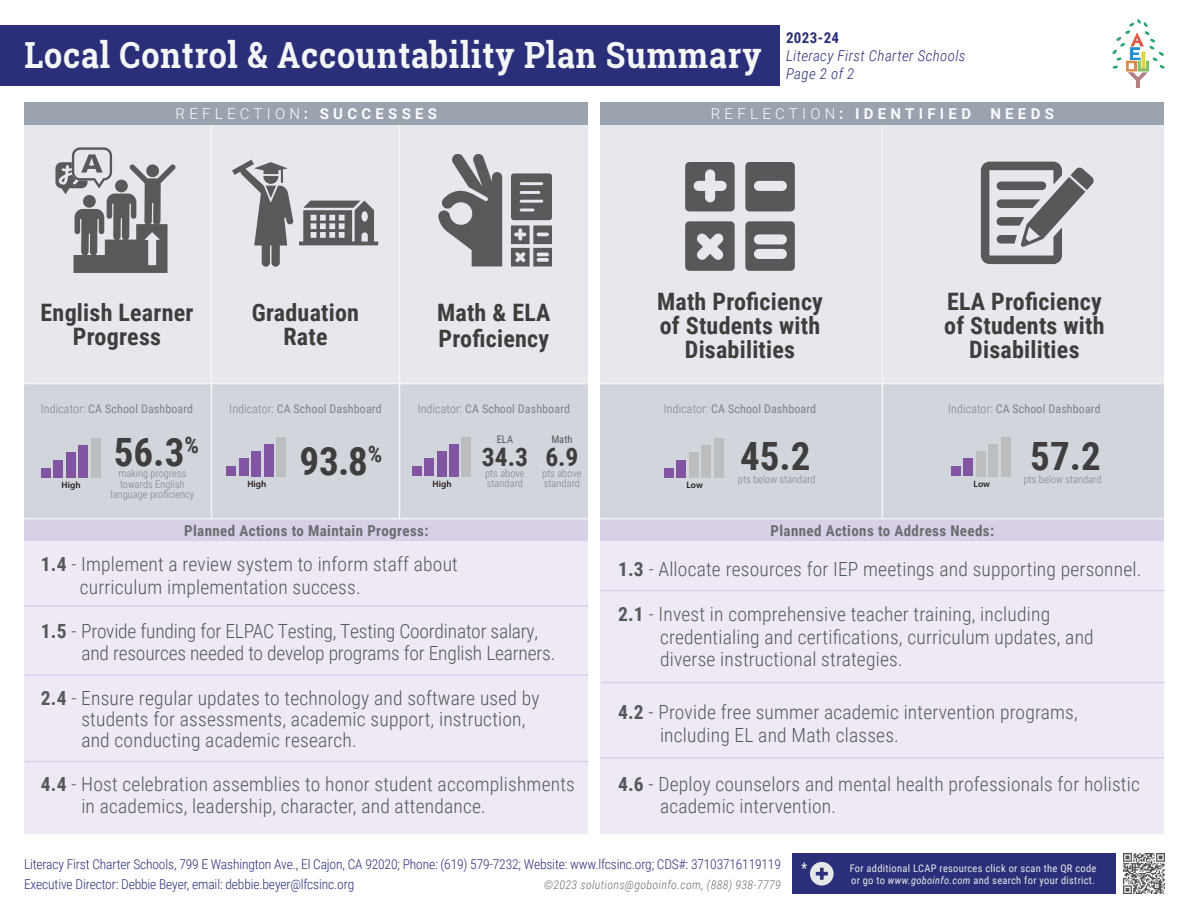
<style>
.page{position:relative;width:1188px;height:918px;background:#fff}
.page>*{position:absolute;margin:0;border:0;box-sizing:border-box;transform-origin:0 0}
.t1{font:700 39px "Roboto Condensed";color:#3e3e3f}
.t2{font:700 36px "Roboto Slab";letter-spacing:.025em;color:#f4f6f8;scale:.9 1}
.t3{font:700 25.5px "Roboto Condensed";color:#3e3e3f}
.t4{font:700 24px/24px "Roboto Condensed";letter-spacing:.01em;color:#3e3e3f;text-align:center}
.t5{font:300 19.5px/22.5px "Roboto Condensed";letter-spacing:.01em;color:#57585a}
.t6{font:300 19.5px/22.5px "Roboto Condensed";letter-spacing:-.01em;color:#57585a}
.t7{font:700 15px "Roboto Condensed";letter-spacing:.025em;color:#6c6d70}
.t8{font:italic 300 15px/18px "Roboto Condensed";letter-spacing:.025em;color:#2b2f79}
.t9{font:700 15px "Roboto";letter-spacing:.285em;color:#fafcfd}
.t10{font:300 15px "Roboto";letter-spacing:.285em;color:#fafcfd}
.t11{font:700 15px "Roboto Condensed";letter-spacing:.025em;color:#2b2f79}
.t12{font:300 13.5px/19.5px "Roboto Condensed";letter-spacing:-.01em;color:#2b2f79}
.t13{font:12px "Roboto Condensed";letter-spacing:.01em;color:#808285}
.t14{font:italic 300 12px "Roboto Condensed";letter-spacing:.025em;color:#6c6d70}
.t15{font:300 10.5px/10.5px "Roboto Condensed";color:#808285;text-align:center}
.t16{font:10.5px/12px "Roboto Condensed";letter-spacing:.025em;color:#e6e7e9}
.t17{font:10.5px "Roboto Condensed";color:#57585a}
.t18{font:600 9.15px "Myriad Pro";color:#231f20}
.s1{font-weight:700}
.s2{font-weight:300}
.s3{font-style:italic}
</style>
<div class="page">
<div style="left:25px;top:519px;width:563px;height:23px;background:#d8d0e7"></div>
<div style="left:600px;top:519px;width:564px;height:23px;background:#d8d0e7"></div>
<div style="left:0;top:26px;width:780px;height:60px;background:#2b2f79"></div>
<img style="left:1112px;top:20px;width:52px;height:68px">
<div style="left:792px;top:854px;width:324px;height:40px;background:#2b2f79"></div>
<svg style="left:801px;top:862px;width:33px;height:24px"></svg>
<img style="left:1124px;top:854px;width:40px;height:40px">
<div style="left:25px;top:102px;width:563px;height:23px;background:#9aa3ae"></div>
<div style="left:25px;top:542px;width:563px;height:292px;background:#eee9f4"></div>
<hr style="left:25px;top:605px;width:563px;height:2px;background:#d8d0e7">
<hr style="left:25px;top:674px;width:563px;height:2px;background:#d8d0e7">
<hr style="left:25px;top:761px;width:563px;height:1px;background:#d8d0e7">
<div style="left:600px;top:542px;width:564px;height:292px;background:#eee9f4"></div>
<hr style="left:601px;top:590px;width:564px;height:1px;background:#d8d0e7">
<hr style="left:601px;top:682px;width:564px;height:1px;background:#d8d0e7">
<hr style="left:600px;top:757px;width:564px;height:2px;background:#d8d0e7">
<div style="left:600px;top:102px;width:564px;height:23px;background:#9aa3ae"></div>
<hr style="left:601px;top:518px;width:563px;height:1px;background:#f2f3f4">
<hr style="left:25px;top:518px;width:563px;height:1px;background:#f2f3f4">
<div style="left:25px;top:125px;width:563px;height:393px;background:#e6e8ed"></div>
<div style="left:25px;top:384px;width:563px;height:134px;background:#d1d5dc"></div>
<hr style="left:399px;top:125px;width:1px;height:393px;background:#f4f6f8">
<hr style="left:211px;top:125px;width:1px;height:393px;background:#f4f6f8">
<svg style="left:438px;top:154px;width:64px;height:112px"></svg>
<svg style="left:511px;top:173px;width:41px;height:94px"></svg>
<hr style="left:25px;top:383px;width:563px;height:1px;background:#f2f3f4">
<svg style="left:55px;top:147px;width:121px;height:126px"></svg>
<svg style="left:232px;top:160px;width:146px;height:107px"></svg>
<div style="left:91px;top:438px;width:9px;height:40px;background:#bbbdbf"></div>
<div style="left:78px;top:445px;width:10px;height:33px;background:#8255a2"></div>
<div style="left:66px;top:453px;width:10px;height:25px;background:#8255a2"></div>
<div style="left:53px;top:460px;width:10px;height:18px;background:#8255a2"></div>
<div style="left:41px;top:468px;width:10px;height:10px;background:#8255a2"></div>
<div style="left:276px;top:437px;width:10px;height:39px;background:#bbbdbf"></div>
<div style="left:264px;top:444px;width:10px;height:32px;background:#8255a2"></div>
<div style="left:251px;top:451px;width:10px;height:25px;background:#8255a2"></div>
<div style="left:239px;top:459px;width:10px;height:17px;background:#8255a2"></div>
<div style="left:226px;top:466px;width:10px;height:10px;background:#8255a2"></div>
<div style="left:461px;top:437px;width:10px;height:39px;background:#bbbdbf"></div>
<div style="left:449px;top:444px;width:10px;height:32px;background:#8255a2"></div>
<div style="left:437px;top:451px;width:10px;height:25px;background:#8255a2"></div>
<div style="left:424px;top:459px;width:10px;height:17px;background:#8255a2"></div>
<div style="left:412px;top:466px;width:10px;height:10px;background:#8255a2"></div>
<div style="left:600px;top:125px;width:564px;height:393px;background:#e6e8ed"></div>
<div style="left:600px;top:384px;width:564px;height:134px;background:#d1d5dc"></div>
<hr style="left:882px;top:125px;width:1px;height:393px;background:#f4f6f8">
<svg style="left:745px;top:162px;width:50px;height:49px;background:#6b6c6e"></svg>
<svg style="left:685px;top:162px;width:50px;height:49px"></svg>
<svg style="left:685px;top:221px;width:50px;height:50px"></svg>
<svg style="left:745px;top:221px;width:50px;height:50px"></svg>
<svg style="left:981px;top:162px;width:113px;height:102px"></svg>
<hr style="left:600px;top:383px;width:564px;height:1px;background:#f2f3f4">
<div style="left:1001px;top:437px;width:10px;height:39px;background:#bbbdbf"></div>
<div style="left:988px;top:444px;width:10px;height:32px;background:#bbbdbf"></div>
<div style="left:976px;top:451px;width:10px;height:25px;background:#bbbdbf"></div>
<div style="left:963px;top:459px;width:10px;height:17px;background:#8255a2"></div>
<div style="left:951px;top:466px;width:10px;height:10px;background:#8255a2"></div>
<div style="left:714px;top:438px;width:10px;height:40px;background:#bbbdbf"></div>
<div style="left:701px;top:445px;width:10px;height:33px;background:#bbbdbf"></div>
<div style="left:689px;top:453px;width:10px;height:25px;background:#bbbdbf"></div>
<div style="left:676px;top:460px;width:10px;height:18px;background:#8255a2"></div>
<div style="left:664px;top:468px;width:10px;height:10px;background:#8255a2"></div>
<p class="t11" style="left:786px;top:27px;width:55px">2023-24</p>
<p class="t8" style="left:786px;top:46px;width:181px">Literacy First Charter Schools<br>Page 2 of 2</p>
<h2 class="t2" style="left:25px;top:30px;width:821px">Local Control &amp; Accountability Plan Summary</h2>
<p class="t10" style="left:176px;top:103px;width:263px">REFLECTION<span class="s1">: SUCCESSES</span></p>
<p class="t9" style="left:711px;top:103px;width:262px"><span class="s2">REFLECTION</span>: IDENTIFIED</p>
<p class="t9" style="left:990px;top:103px;width:65px">NEEDS</p>
<p class="t4" style="left:41px;top:300px;width:154px">English Learner<br>Progress</p>
<p class="t4" style="left:252px;top:300px;width:109px">Graduation<br>Rate</p>
<p class="t4" style="left:437px;top:299px;width:115px;line-height:25.5px;text-align:left">Math &amp; ELA<br>Proficiency</p>
<p class="t13" style="left:41px;top:401px;width:154px"><span class="s2">Indicator:</span> CA School Dashboard</p>
<p class="t13" style="left:229px;top:401px;width:154px"><span class="s2">Indicator:</span> CA School Dashboard</p>
<p class="t13" style="left:418px;top:401px;width:154px"><span class="s2">Indicator:</span> CA School Dashboard</p>
<h1 class="t1" style="left:114px;top:425px;width:87px">56.3<sup>%</sup></h1>
<h1 class="t1" style="left:300px;top:433px;width:84px">93.8<sup>%</sup></h1>
<p class="t17" style="left:551px;top:432px;width:23px">Math</p>
<p class="t15" style="left:542px;top:467px;width:41px">pts above</p>
<p class="t17" style="left:497px;top:432px;width:18px">ELA</p>
<p class="t15" style="left:485px;top:467px;width:41px;text-align:left">pts above standard</p>
<h3 class="t3" style="left:482px;top:439px;width:48px">34.3</h3>
<h3 class="t3" style="left:545px;top:439px;width:35px">6.9</h3>
<p class="t15" style="left:110px;top:468px;width:85px">making progress towards English language proficiency</p>
<p class="t18" style="left:62px;top:479px;width:21px">High</p>
<p class="t18" style="left:247px;top:478px;width:21px">High</p>
<p class="t18" style="left:433px;top:478px;width:21px">High</p>
<p class="t15" style="left:544px;top:478px;width:38px">standard</p>
<p class="t7" style="left:184px;top:521px;width:246px">Planned Actions to Maintain Progress:</p>
<p class="t5" style="left:80px;top:552px;width:380px;text-indent:-39px"><span class="s1">1.4</span> - Implement a review system to inform staff about curriculum implementation success.</p>
<p class="t6" style="left:81px;top:619px;width:476px;text-indent:-41px"><span class="s1">1.5</span> - Provide funding for ELPAC Testing, Testing Coordinator salary, and resources needed to develop programs for English Learners.</p>
<p class="t5" style="left:81px;top:687px;width:460px;line-height:21px;text-indent:-41px"><span class="s1">2.4</span> - Ensure regular updates to technology and software used by students for assessments, academic support, instruction, and conducting academic research.</p>
<p class="t5" style="left:81px;top:772px;width:495px;text-indent:-41px"><span class="s1">4.4</span> - Host celebration assemblies to honor student accomplishments in academics, leadership, character, and attendance.</p>
<p class="t4" style="left:657px;top:289px;width:167px">Math Proficiency of Students with<br>Disabilities</p>
<p class="t4" style="left:944px;top:289px;width:162px">ELA Proficiency of Students with<br>Disabilities</p>
<p class="t13" style="left:664px;top:401px;width:154px"><span class="s2">Indicator:</span> CA School Dashboard</p>
<p class="t13" style="left:948px;top:401px;width:154px"><span class="s2">Indicator:</span> CA School Dashboard</p>
<h1 class="t1" style="left:740px;top:429px;width:72px">45.2</h1>
<h1 class="t1" style="left:1030px;top:429px;width:72px">57.2</h1>
<p class="t15" style="left:738px;top:473px;width:79px">pts below standard</p>
<p class="t15" style="left:1024px;top:473px;width:79px">pts below standard</p>
<p class="t18" style="left:687px;top:479px;width:18px">Low</p>
<p class="t18" style="left:974px;top:478px;width:18px">Low</p>
<p class="t7" style="left:771px;top:521px;width:225px">Planned Actions to Address Needs:</p>
<p class="t5" style="left:618px;top:557px;width:525px"><span class="s1">1.3</span> - Allocate resources for IEP meetings and supporting personnel.</p>
<p class="t5" style="left:660px;top:602px;width:435px;text-indent:-42px"><span class="s1">2.1</span> - Invest in comprehensive teacher training, including credentialing and certifications, curriculum updates, and diverse instructional strategies.</p>
<p class="t5" style="left:660px;top:700px;width:419px;text-indent:-42px"><span class="s1">4.2</span> - Provide free summer academic intervention programs, including EL and Math classes.</p>
<p class="t5" style="left:660px;top:772px;width:481px;text-indent:-42px"><span class="s1">4.6</span> - Deploy counselors and mental health professionals for holistic academic intervention.</p>
<p class="t12" style="left:24px;top:854px;width:758px">Literacy First Charter Schools, 799 E Washington Ave., El Cajon, CA 92020; Phone: (619) 579-7232; Website: www.lfcsinc.org; CDS#: 37103716119119<br>Executive Director: Debbie Beyer, email: debbie.beyer@lfcsinc.org</p>
<p class="t14" style="left:544px;top:877px;width:239px">©2023 solutions@goboinfo.com, (888) 938-7779</p>
<p class="t16" style="left:850px;top:862px;width:248px">For additional LCAP resources click or scan the QR code or go to <span class="s3">www.goboinfo.com</span> and search for your district.</p>
</div>
